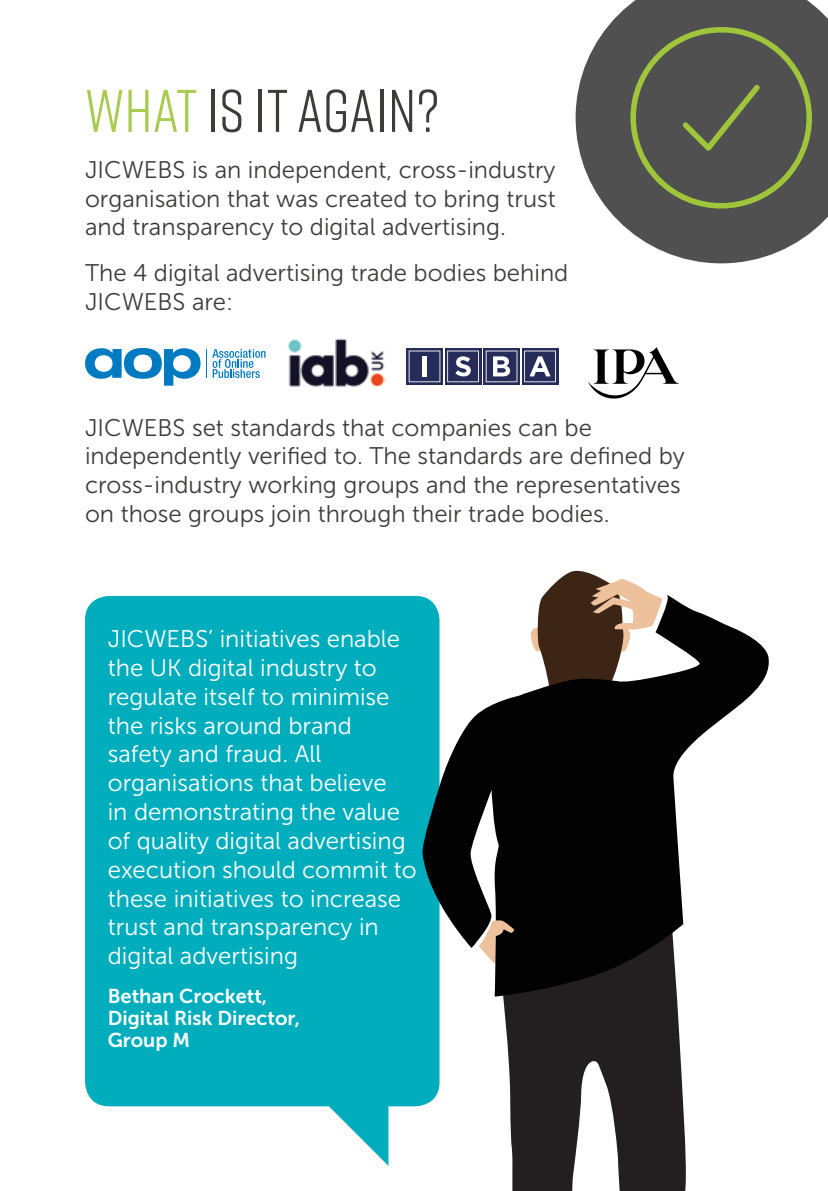
<style>
.page{position:relative;width:828px;height:1191px;background:#fff}
.page>*{position:absolute;margin:0;border:0;box-sizing:border-box;transform-origin:0 0}
.t1{font:60px "Rift";letter-spacing:.01em;color:#3c3c3b}
.t2{font:24px/28.8px "Museo Sans 300";color:#3c3c3b}
.t3{font:24px/28.8px "Museo Sans 300";color:#fff}
.t4{font:20px/22px "Museo Sans 700";color:#fff}
.s1{color:#a9cb4f}
</style>
<div class="page">
<div style="left:85px;top:596px;width:354px;height:510px;background:#00adbd;border-radius:24px"></div>
<svg style="left:303px;top:1106px;width:85px;height:59px"></svg>
<svg style="left:503px;top:996px;width:183px;height:195px;fill:#231f20"></svg>
<svg style="left:547px;top:571px;width:99px;height:20px"></svg>
<svg style="left:422px;top:591px;width:347px;height:405px;fill:#020203"></svg>
<svg style="left:467px;top:916px;width:47px;height:56px"></svg>
<svg style="left:85px;top:348px;width:115px;height:38px"></svg>
<svg style="left:206px;top:349px;width:59px;height:29px"></svg>
<svg style="left:588px;top:347px;width:91px;height:51px"></svg>
<svg style="left:406px;top:348px;width:37px;height:37px"></svg>
<svg style="left:409px;top:350px;width:31px;height:32px"></svg>
<div style="left:422px;top:356px;width:5px;height:20px;background:#fff"></div>
<svg style="left:522px;top:348px;width:36px;height:37px"></svg>
<svg style="left:524px;top:350px;width:32px;height:32px"></svg>
<svg style="left:483px;top:348px;width:37px;height:37px"></svg>
<svg style="left:486px;top:350px;width:31px;height:32px"></svg>
<svg style="left:445px;top:348px;width:36px;height:37px"></svg>
<svg style="left:447px;top:350px;width:32px;height:32px"></svg>
<img style="left:287px;top:338px;width:98px;height:49px">
<svg style="left:575px;top:0;width:251px;height:263px;fill:#505050"></svg>
<svg style="left:613px;top:17px;width:215px;height:209px;background:#565a4e"></svg>
<h1 class="t1" style="left:85px;top:69px;width:355px"><span class="s1">WHAT</span> IS IT AGAIN?</h1>
<p class="t2" style="left:85px;top:155px;width:472px;text-align:justify">JICWEBS is an independent, cross-industry organisation that was created to bring trust and transparency to digital advertising.</p>
<p class="t2" style="left:85px;top:259px;width:485px">The 4 digital advertising trade bodies behind<br>JICWEBS are:</p>
<p class="t2" style="left:85px;top:413px;width:601px">JICWEBS set standards that companies can be independently verified to. The standards are defined by cross-industry working groups and the representatives on those groups join through their trade bodies.</p>
<p class="t3" style="left:108px;top:625px;width:310px">JICWEBS’ initiatives enable the UK digital industry to regulate itself to minimise the risks around brand safety and fraud. All organisations that believe<br>in demonstrating the value of quality digital advertising execution should commit to these initiatives to increase trust and transparency in digital advertising</p>
<p class="t4" style="left:108px;top:985px;width:194px">Bethan Crockett,<br>Digital Risk Director,<br>Group M</p>
</div>
